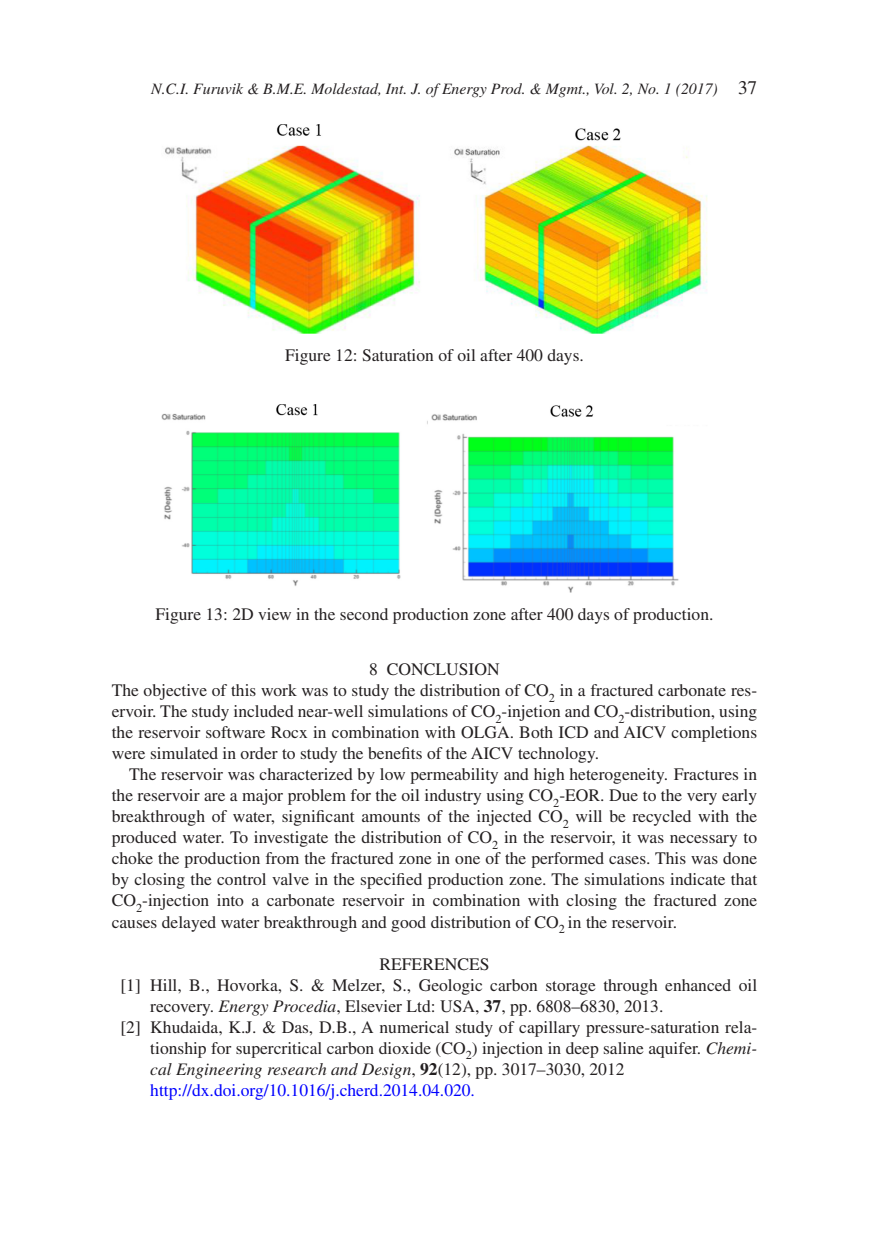
<style>
.page{position:relative;width:869px;height:1241px;background:#fff}
.page>*{position:absolute;margin:0;border:0;box-sizing:border-box;transform-origin:0 0}
.TXI{font:17.5px/21px "Times";color:#231f20;text-align:justify}
.TXT{font:17.5px/21px "Times";color:#231f20;text-align:justify}
.FC_SingleLine{font:17.5px "Times";color:#231f20}
.REF1_no_number{font:17.5px "Times";color:#00f}
.H1_-_no_num{font:17.5px "Times";color:#231f20}
.t1{font:italic 15.75px "Times";color:#231f20}
.s1{font-style:normal;font-size:19.25px}
.s2{font-style:italic}
.s3{font-weight:700}
</style>
<div class="page">
<img style="left:165px;top:124px;width:542px;height:209px">
<img style="left:161px;top:405px;width:518px;height:187px">
<p class="t1" style="left:151px;top:80px;width:607px">N.C.I. Furuvik &amp; B.M.E. Moldestad, Int. J. of Energy Prod. &amp; Mgmt., Vol. 2, No. 1 (2017) <span class="s1">37</span></p>
<p class="FC_SingleLine" style="left:285px;top:345px;width:300px">Figure 12: Saturation of oil after 400 days.</p>
<p class="FC_SingleLine" style="left:155px;top:604px;width:559px">Figure 13: 2D view in the second production zone after 400 days of production.</p>
<p class="TXI" style="left:369px;top:658px;width:132px">8 CONCLUSION</p>
<p class="TXT" style="left:112px;top:679px;width:646px">The objective of this work was to study the distribution of CO<sub>2</sub> in a fractured carbonate res&shy;ervoir. The study included near-well simulations of CO<sub>2</sub>-injetion and CO<sub>2</sub>-distribution, using the reservoir software Rocx in combination with OLGA. Both ICD and AICV completions were simulated in order to study the benefits of the AICV technology.</p>
<p class="TXI" style="left:112px;top:763px;width:646px;text-indent:18px">The reservoir was characterized by low permeability and high heterogeneity. Fractures in the reservoir are a major problem for the oil industry using CO<sub>2</sub>-EOR. Due to the very early breakthrough of water, significant amounts of the injected CO<sub>2</sub> will be recycled with the produced water. To investigate the distribution of CO<sub>2</sub> in the reservoir, it was necessary to choke the production from the fractured zone in one of the performed cases. This was done by closing the control valve in the specified production zone. The simulations indicate that CO<sub>2</sub>-injection into a carbonate reservoir in combination with closing the fractured zone causes delayed water breakthrough and good distribution of CO<sub>2</sub> in the reservoir.</p>
<p class="H1_-_no_num" style="left:379px;top:953px;width:111px">REFERENCES</p>
<p class="TXI" style="left:150px;top:973px;width:608px;text-indent:-30px">[1] Hill, B., Hovorka, S. &amp; Melzer, S., Geologic carbon storage through enhanced oil recovery. <span class="s2">Energy Procedia</span>, Elsevier Ltd: USA, <span class="s3">37</span>, pp. 6808–6830, 2013.</p>
<p class="TXI" style="left:150px;top:1015px;width:608px;text-indent:-30px">[2] Khudaida, K.J. &amp; Das, D.B., A numerical study of capillary pressure-saturation rela&shy;tionship for supercritical carbon dioxide (CO<sub>2</sub>) injection in deep saline aquifer. <span class="s2">Chemi&shy;cal Engineering research and Design</span>, <span class="s3">92</span>(12), pp. 3017–3030, 2012</p>
<p class="REF1_no_number" style="left:150px;top:1079px;width:326px">http://dx.doi.org/10.1016/j.cherd.2014.04.020.</p>
</div>
